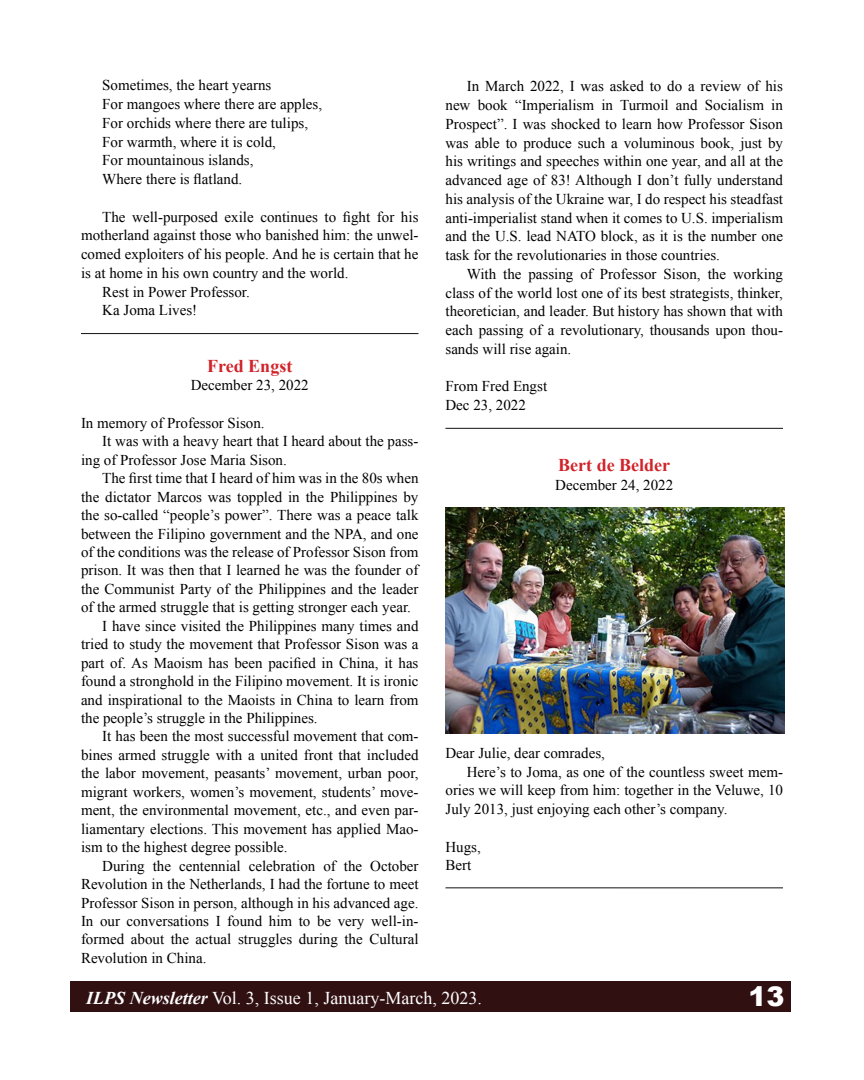
<style>
.page{position:relative;width:864px;height:1080px;background:#fff}
.page>*{position:absolute;margin:0;border:0;box-sizing:border-box;transform-origin:0 0}
.t1{font:900 27px "Arial";color:#fff}
.t2{font:18px "Times New Roman";color:#fff}
.t3{font:700 18px "Times New Roman";color:#d1232a}
.t4{font:15px/18.5px "Times New Roman";color:#000;text-align:justify}
.s1{font-weight:700;font-style:italic}
</style>
<div class="page">
<div style="left:71px;top:981px;width:720px;height:30px;background:#311012"></div>
<hr style="left:81px;top:333px;width:337px;height:1px;background:#231f20">
<hr style="left:446px;top:428px;width:337px;height:1px;background:#231f20">
<img style="left:446px;top:508px;width:339px;height:225px">
<hr style="left:446px;top:887px;width:337px;height:1px;background:#231f20">
<p class="t4" style="left:102px;top:76px;width:171px">Sometimes, the heart yearns</p>
<p class="t4" style="left:102px;top:95px;width:221px">For mangoes where there are apples,</p>
<p class="t4" style="left:102px;top:113px;width:207px">For orchids where there are tulips,</p>
<p class="t4" style="left:102px;top:132px;width:175px">For warmth, where it is cold,</p>
<p class="t4" style="left:102px;top:151px;width:153px">For mountainous islands,</p>
<p class="t4" style="left:102px;top:170px;width:141px">Where there is flatland.</p>
<p class="t4" style="left:81px;top:207px;width:339px;text-indent:21px">The well-purposed exile continues to fight for his motherland against those who banished him: the unwel&shy;comed exploiters of his people. And he is certain that he is at home in his own country and the world.</p>
<p class="t4" style="left:102px;top:282px;width:149px">Rest in Power Professor.</p>
<p class="t4" style="left:102px;top:301px;width:96px">Ka Joma Lives!</p>
<p class="t3" style="left:207px;top:353px;width:87px">Fred Engst</p>
<p class="t4" style="left:191px;top:376px;width:119px">December 23, 2022</p>
<p class="t4" style="left:81px;top:413px;width:185px">In memory of Professor Sison.</p>
<p class="t4" style="left:81px;top:432px;width:339px;text-indent:21px">It was with a heavy heart that I heard about the pass&shy;ing of Professor Jose Maria Sison.</p>
<p class="t4" style="left:81px;top:469px;width:339px;text-indent:21px">The first time that I heard of him was in the 80s when the dictator Marcos was toppled in the Philippines by the so-called “people’s power”. There was a peace talk between the Filipino government and the NPA, and one of the conditions was the release of Professor Sison from prison. It was then that I learned he was the founder of the Communist Party of the Philippines and the leader of the armed struggle that is getting stronger each year.</p>
<p class="t4" style="left:81px;top:616px;width:339px;text-indent:21px">I have since visited the Philippines many times and tried to study the movement that Professor Sison was a part of. As Maoism has been pacified in China, it has found a stronghold in the Filipino movement. It is ironic and inspirational to the Maoists in China to learn from the people’s struggle in the Philippines.</p>
<p class="t4" style="left:81px;top:727px;width:339px;text-indent:21px">It has been the most successful movement that com&shy;bines armed struggle with a united front that included the labor movement, peasants’ movement, urban poor, migrant workers, women’s movement, students’ move&shy;ment, the environmental movement, etc., and even par&shy;liamentary elections. This movement has applied Mao&shy;ism to the highest degree possible.</p>
<p class="t4" style="left:81px;top:856px;width:339px;text-indent:21px">During the centennial celebration of the October Revolution in the Netherlands, I had the fortune to meet Professor Sison in person, although in his advanced age.<br>In our conversations I found him to be very well-in&shy;formed about the actual struggles during the Cultural Revolution in China.</p>
<p class="t4" style="left:446px;top:77px;width:339px;text-indent:21px">In March 2022, I was asked to do a review of his new book “Imperialism in Turmoil and Socialism in Prospect”. I was shocked to learn how Professor Sison was able to produce such a voluminous book, just by his writings and speeches within one year, and all at the advanced age of 83! Although I don’t fully understand his analysis of the Ukraine war, I do respect his steadfast anti-imperialist stand when it comes to U.S. imperialism and the U.S. lead NATO block, as it is the number one task for the revolutionaries in those countries.</p>
<p class="t4" style="left:446px;top:264px;width:339px;text-indent:21px">With the passing of Professor Sison, the working class of the world lost one of its best strategists, thinker, theoretician, and leader. But history has shown that with each passing of a revolutionary, thousands upon thou&shy;sands will rise again.</p>
<p class="t4" style="left:446px;top:377px;width:103px">From Fred Engst</p>
<p class="t4" style="left:446px;top:396px;width:82px">Dec 23, 2022</p>
<p class="t3" style="left:558px;top:452px;width:113px">Bert de Belder</p>
<p class="t4" style="left:555px;top:475px;width:119px">December 24, 2022</p>
<p class="t4" style="left:446px;top:743px;width:161px">Dear Julie, dear comrades,</p>
<p class="t4" style="left:446px;top:762px;width:339px;text-indent:21px">Here’s to Joma, as one of the countless sweet mem&shy;ories we will keep from him: together in the Veluwe, 10<br>July 2013, just enjoying each other’s company.</p>
<p class="t4" style="left:446px;top:837px;width:37px">Hugs,</p>
<p class="t4" style="left:446px;top:856px;width:27px">Bert</p>
<p class="t2" style="left:86px;top:985px;width:397px"><span class="s1">ILPS Newsletter</span> Vol. 3, Issue 1, January-March, 2023.</p>
<h1 class="t1" style="left:749px;top:977px;width:38px">13</h1>
</div>
